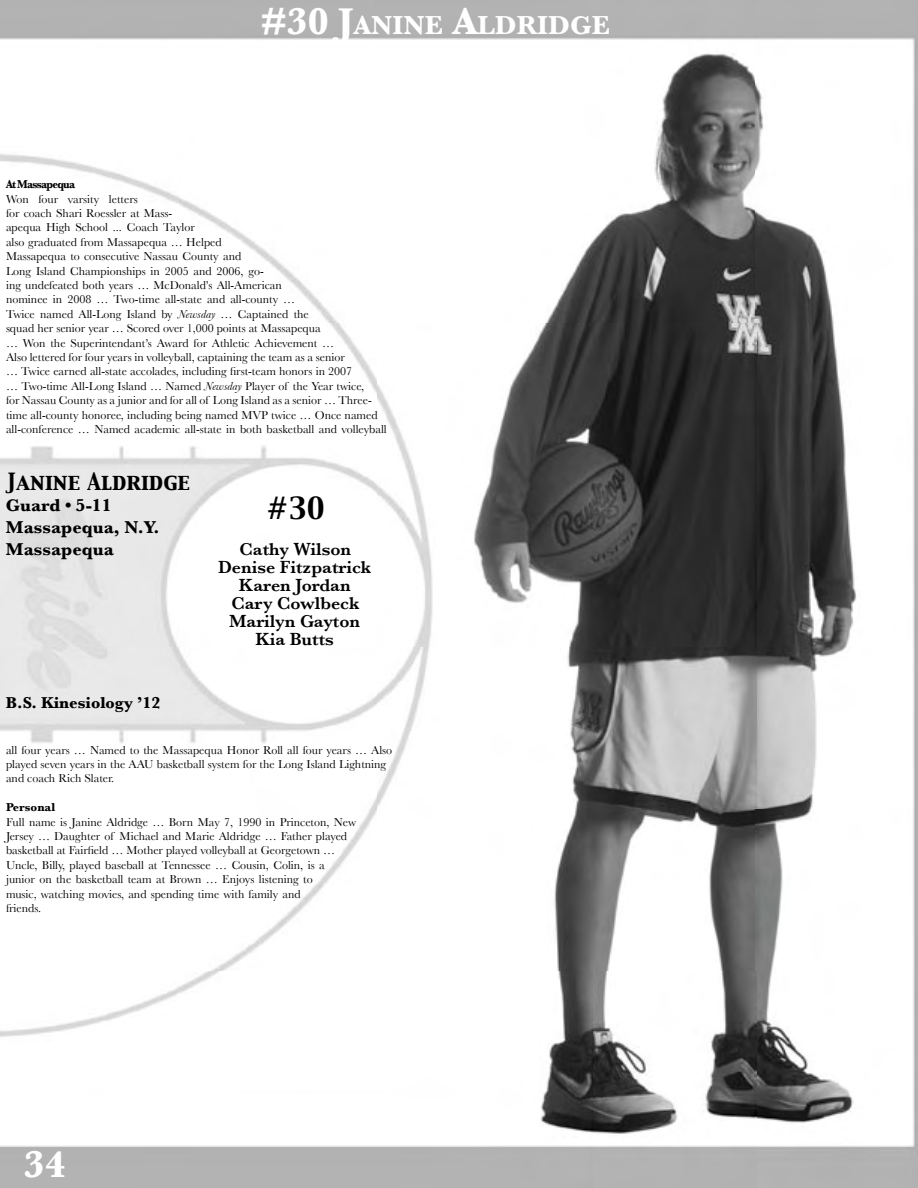
<style>
.page{position:relative;width:918px;height:1188px;background:#fff}
.page>*{position:absolute;margin:0;border:0;box-sizing:border-box;transform-origin:0 0}
.t1{font:700 39px "Baskerville";color:#fff}
.t2{font:700 27.3px "Baskerville";color:#fff}
.t3{font:27px "Capitals";color:#000}
.t4{font:21px "Capitals";color:#000}
.t5{font:600 18px/18px "Baskerville";color:#000;text-align:center}
.t6{font:700 18px/21.6px "Baskerville";color:#000}
.t7{font:700 16.5px "Baskerville";color:#000}
.t8{font:12px/14.4px "Baskerville";color:#000}
.t9{font:700 12px "Baskerville";letter-spacing:-.07em;color:#000;scale:.9 1}
.t10{font:700 12px "Baskerville";color:#000}
.s1{font-size:39px}
.s2{font-style:italic}
</style>
<div class="page">
<img style="left:0;top:0;width:918px;height:1188px">
<h2 class="t2" style="left:261px;top:9px;width:351px"><span class="s1">#30 J</span>ANINE <span class="s1">A</span>LDRIDGE</h2>
<p class="t9" style="left:6px;top:177px;width:78px">At Massapequa</p>
<p class="t8" style="left:6px;top:191px;width:382px">Won four varsity letters<br>for coach Shari Roessler at Mass-<br>apequa High School ... Coach Taylor<br>also graduated from Massapequa … Helped<br>Massapequa to consecutive Nassau County and<br>Long Island Championships in 2005 and 2006, go-<br>ing undefeated both years … McDonald’s All-American<br>nominee in 2008 … Two-time all-state and all-county …<br>Twice named All-Long Island by <span class="s2">Newsday</span> … Captained the<br>squad her senior year … Scored over 1,000 points at Massapequa<br>… Won the Superintendant’s Award for Athletic Achievement …<br>Also lettered for four years in volleyball, captaining the team as a senior<br>… Twice earned all-state accolades, including first-team honors in 2007<br>… Two-time All-Long Island … Named <span class="s2">Newsday</span> Player of the Year twice,<br>for Nassau County as a junior and for all of Long Island as a senior … Three&shy;time all-county honoree, including being named MVP twice … Once named all-conference … Named academic all-state in both basketball and volleyball</p>
<h3 class="t4" style="left:6px;top:467px;width:185px">Janine Aldridge</h3>
<h3 class="t6" style="left:6px;top:495px;width:155px">Guard • 5-11<br>Massapequa, N.Y.<br>Massapequa</h3>
<h3 class="t7" style="left:6px;top:693px;width:156px">B.S. Kinesiology ’12</h3>
<h3 class="t3" style="left:266px;top:490px;width:60px">#30</h3>
<h3 class="t5" style="left:218px;top:540px;width:155px">Cathy Wilson<br>Denise Fitzpatrick<br>Karen Jordan<br>Cary Cowlbeck<br>Marilyn Gayton<br>Kia Butts</h3>
<p class="t8" style="left:6px;top:742px;width:388px">all four years … Named to the Massapequa Honor Roll all four years … Also played seven years in the AAU basketball system for the Long Island Lightning and coach Rich Slater.</p>
<p class="t10" style="left:6px;top:800px;width:51px">Personal</p>
<p class="t8" style="left:6px;top:814px;width:352px">Full name is Janine Aldridge … Born May 7, 1990 in Princeton, New Jersey … Daughter of Michael and Marie Aldridge … Father played basketball at Fairfield … Mother played volleyball at Georgetown … Uncle, Billy, played baseball at Tennessee … Cousin, Colin, is a junior on the basketball team at Brown … Enjoys listening to<br>music, watching movies, and spending time with family and<br>friends.</p>
<h1 class="t1" style="left:24px;top:1141px;width:44px">34</h1>
</div>
